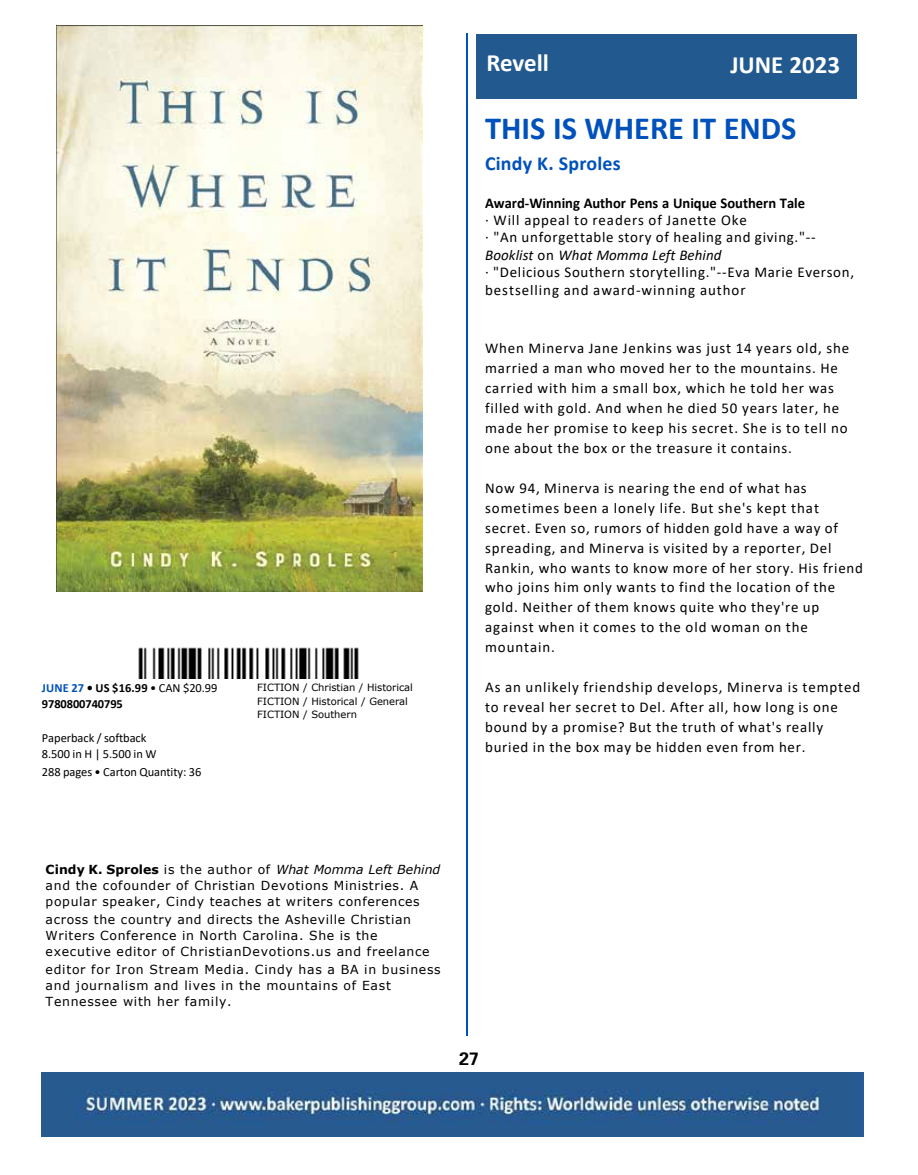
<style>
.page{position:relative;width:918px;height:1175px;background:#fff}
.page>*{position:absolute;margin:0;border:0;box-sizing:border-box;transform-origin:0 0}
.t1{font:700 32.4px "Calibri";color:#0051bc}
.t2{font:700 24.9px "Calibri";color:#fff}
.t3{font:700 19.95px "Calibri";letter-spacing:.01em;color:#0051bc}
.t4{font:700 18px "Univers";color:#000}
.t5{font:15px/20px "Calibri";letter-spacing:.055em;color:#000}
.t6{font:700 15px "Calibri";color:#000}
.t7{font:12.45px/16.2px "Verdana";letter-spacing:.055em;color:#000}
.t8{font:12.45px/16.2px "Calibri";letter-spacing:-.005em;color:#000}
.t9{font:700 12.45px/16.2px "Calibri";letter-spacing:-.005em;color:#000}
.t10{font:9.9px/13.6px "Verdana";letter-spacing:-.005em;color:#000}
.s1{color:#0051bc}
.s2{font-weight:400}
.s3{font-style:italic}
.s4{font-weight:700}
</style>
<div class="page">
<img style="left:57px;top:26px;width:366px;height:565px">
<img style="left:138px;top:647px;width:221px;height:31px">
<hr style="left:466px;top:33px;width:2px;height:1002px;background:#0051bc">
<div style="left:476px;top:34px;width:380px;height:64px;background:#22598f"></div>
<img style="left:42px;top:1072px;width:822px;height:64px">
<p class="t9" style="left:42px;top:679px;width:177px"><span class="s1">JUNE 27</span> • US $16.99 <span class="s2">• CAN $20.99<br></span>9780800740795</p>
<p class="t8" style="left:42px;top:729px;width:116px">Paperback / softback<br>8.500 in H | 5.500 in W</p>
<p class="t8" style="left:42px;top:763px;width:161px">288 pages • Carton Quantity: 36</p>
<p class="t10" style="left:257px;top:680px;width:157px">FICTION / Christian / Historical<br>FICTION / Historical / General<br>FICTION / Southern</p>
<h2 class="t2" style="left:486px;top:45px;width:64px">Revell</h2>
<h2 class="t2" style="left:730px;top:47px;width:111px">JUNE 2023</h2>
<h1 class="t1" style="left:485px;top:105px;width:313px">THIS IS WHERE IT ENDS</h1>
<h3 class="t3" style="left:485px;top:149px;width:137px">Cindy K. Sproles</h3>
<p class="t6" style="left:485px;top:192px;width:321px">Award-Winning Author Pens a Unique Southern Tale</p>
<p class="t5" style="left:485px;top:211px;width:370px;line-height:17.4px">· Will appeal to readers of Janette Oke<br>· "An unforgettable story of healing and giving."-- <span class="s3">Booklist</span> on <span class="s3">What Momma Left Behind<br></span>· "Delicious Southern storytelling."--Eva Marie Everson, bestselling and award-winning author</p>
<p class="t5" style="left:485px;top:338px;width:366px">When Minerva Jane Jenkins was just 14 years old, she married a man who moved her to the mountains. He carried with him a small box, which he told her was filled with gold. And when he died 50 years later, he made her promise to keep his secret. She is to tell no one about the box or the treasure it contains.</p>
<p class="t5" style="left:485px;top:477px;width:379px">Now 94, Minerva is nearing the end of what has sometimes been a lonely life. But she's kept that secret. Even so, rumors of hidden gold have a way of spreading, and Minerva is visited by a reporter, Del Rankin, who wants to know more of her story. His friend who joins him only wants to find the location of the gold. Neither of them knows quite who they're up against when it comes to the old woman on the mountain.</p>
<p class="t5" style="left:485px;top:677px;width:377px">As an unlikely friendship develops, Minerva is tempted to reveal her secret to Del. After all, how long is one bound by a promise? But the truth of what's really buried in the box may be hidden even from her.</p>
<p class="t7" style="left:46px;top:861px;width:396px"><span class="s4">Cindy K. Sproles</span> is the author of <span class="s3">What Momma Left Behind </span>and the cofounder of Christian Devotions Ministries. A popular speaker, Cindy teaches at writers conferences</p>
<p class="t7" style="left:46px;top:911px;width:386px">across the country and directs the Asheville Christian<br>Writers Conference in North Carolina. She is the executive editor of ChristianDevotions.us and freelance</p>
<p class="t7" style="left:46px;top:960px;width:397px">editor for Iron Stream Media. Cindy has a BA in business and journalism and lives in the mountains of East<br>Tennessee with her family.</p>
<p class="t4" style="left:459px;top:1048px;width:22px">27</p>
</div>
